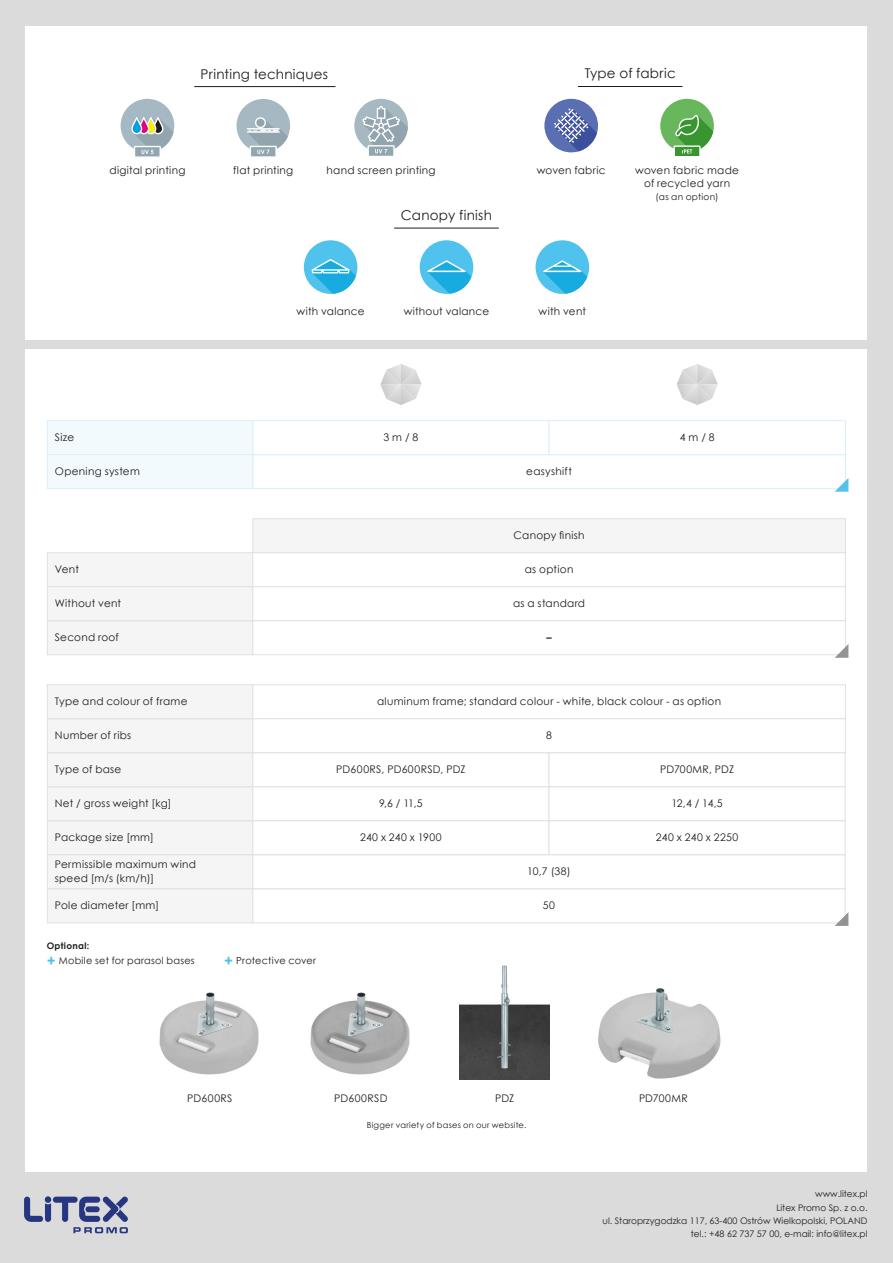
<style>
.page{position:relative;width:893px;height:1263px;background:#fff}
.page>*{position:absolute;margin:0;border:0;box-sizing:border-box;transform-origin:0 0}
.t1{font:13.5px "Century Gothic";letter-spacing:.02em;color:#1d1d1b}
.t2{font:10.5px/13.5px "Century Gothic";letter-spacing:.025em;color:#1d1d1b}
.t3{font:10.5px "Century Gothic";letter-spacing:.045em;color:#1d1d1b}
.t4{font:9.75px "Century Gothic";letter-spacing:.025em;color:#1d1d1b}
.t5{font:9px/13.4px "Century Gothic";color:#1d1d1b;text-align:right}
.t6{font:9px "Century Gothic";letter-spacing:.035em;color:#1d1d1b}
.t7{font:700 9px "Century Gothic";letter-spacing:.035em;color:#1d1d1b}
.t8{font:8.25px "Century Gothic";letter-spacing:.03em;color:#1d1d1b}
.s1{font-weight:700;font-size:15px;color:#4ac0ed}
</style>
<div class="page">
<div style="left:0;top:0;width:24px;height:1263px;background:#dbdbdb"></div>
<div style="left:867px;top:0;width:26px;height:1263px;background:#dbdbdb"></div>
<div style="left:0;top:1172px;width:893px;height:91px;background:#dbdbdb"></div>
<div style="left:0;top:0;width:893px;height:26px;background:#dbdbdb"></div>
<svg style="left:24px;top:1196px;width:104px;height:37px"></svg>
<div style="left:47px;top:620px;width:206px;height:35px;background:#f5f5f5;border:1px solid #e2e1e1"></div>
<div style="left:47px;top:420px;width:206px;height:35px;background:#f3fafe;border:1px solid #dbeff9"></div>
<div style="left:47px;top:454px;width:206px;height:35px;background:#f3fafe;border:1px solid #dbeff9"></div>
<div style="left:0;top:340px;width:893px;height:9px;background:#dbdbdb"></div>
<div style="left:47px;top:552px;width:206px;height:35px;background:#f5f5f5;border:1px solid #e2e1e1"></div>
<div style="left:252px;top:518px;width:594px;height:35px;background:#f5f5f5;border:1px solid #e2e1e1"></div>
<div style="left:47px;top:586px;width:206px;height:35px;background:#f5f5f5;border:1px solid #e2e1e1"></div>
<div style="left:47px;top:718px;width:206px;height:35px;background:#f5f5f5;border:1px solid #e2e1e1"></div>
<div style="left:47px;top:684px;width:206px;height:35px;background:#f5f5f5;border:1px solid #e2e1e1"></div>
<div style="left:252px;top:684px;width:594px;height:35px;background:#fff;border:1px solid #e2e1e1"></div>
<div style="left:252px;top:718px;width:594px;height:35px;background:#fff;border:1px solid #e2e1e1"></div>
<div style="left:47px;top:786px;width:206px;height:35px;background:#f5f5f5;border:1px solid #e2e1e1"></div>
<div style="left:47px;top:752px;width:206px;height:35px;background:#f5f5f5;border:1px solid #e2e1e1"></div>
<svg style="left:237px;top:99px;width:53px;height:58px"></svg>
<svg style="left:121px;top:99px;width:53px;height:58px"></svg>
<svg style="left:354px;top:99px;width:54px;height:57px"></svg>
<div style="left:47px;top:820px;width:206px;height:35px;background:#f5f5f5;border:1px solid #e2e1e1"></div>
<svg style="left:420px;top:240px;width:53px;height:54px"></svg>
<svg style="left:304px;top:240px;width:53px;height:54px"></svg>
<svg style="left:536px;top:240px;width:53px;height:54px"></svg>
<div style="left:47px;top:854px;width:206px;height:35px;background:#f5f5f5;border:1px solid #e2e1e1"></div>
<div style="left:47px;top:888px;width:206px;height:35px;background:#f5f5f5;border:1px solid #e2e1e1"></div>
<svg style="left:252px;top:752px;width:596px;height:174px"></svg>
<svg style="left:677px;top:364px;width:41px;height:41px"></svg>
<svg style="left:380px;top:364px;width:42px;height:41px"></svg>
<svg style="left:252px;top:420px;width:596px;height:72px"></svg>
<svg style="left:252px;top:552px;width:596px;height:106px"></svg>
<svg style="left:544px;top:99px;width:54px;height:53px"></svg>
<svg style="left:660px;top:99px;width:54px;height:57px"></svg>
<img style="left:459px;top:965px;width:91px;height:114px">
<img style="left:598px;top:988px;width:123px;height:91px">
<img style="left:159px;top:992px;width:100px;height:83px">
<img style="left:310px;top:992px;width:100px;height:83px">
<hr style="left:194px;top:86px;width:141px;height:1px;background:#1d1d1b">
<hr style="left:394px;top:228px;width:105px;height:1px;background:#1d1d1b">
<hr style="left:578px;top:86px;width:104px;height:1px;background:#1d1d1b">
<p class="t1" style="left:201px;top:64px;width:129px">Printing techniques</p>
<p class="t1" style="left:585px;top:64px;width:92px">Type of fabric</p>
<p class="t2" style="left:109px;top:163px;width:77px">digital printing</p>
<p class="t2" style="left:233px;top:163px;width:62px">flat printing</p>
<p class="t2" style="left:327px;top:163px;width:111px">hand screen printing</p>
<p class="t2" style="left:537px;top:163px;width:70px">woven fabric</p>
<p class="t1" style="left:401px;top:206px;width:93px">Canopy finish</p>
<p class="t2" style="left:635px;top:163px;width:105px;text-align:center">woven fabric made of recycled yarn</p>
<p class="t6" style="left:656px;top:190px;width:64px">(as an option)</p>
<p class="t2" style="left:297px;top:305px;width:70px">with valance</p>
<p class="t2" style="left:404px;top:305px;width:87px">without valance</p>
<p class="t2" style="left:539px;top:305px;width:49px">with vent</p>
<p class="t2" style="left:55px;top:430px;width:21px">Size</p>
<p class="t2" style="left:55px;top:464px;width:87px">Opening system</p>
<p class="t2" style="left:384px;top:430px;width:36px">3 m / 8</p>
<p class="t2" style="left:680px;top:430px;width:36px">4 m / 8</p>
<p class="t2" style="left:526px;top:464px;width:47px">easyshift</p>
<p class="t2" style="left:514px;top:528px;width:73px">Canopy finish</p>
<p class="t2" style="left:55px;top:562px;width:26px">Vent</p>
<p class="t2" style="left:55px;top:596px;width:68px">Without vent</p>
<p class="t2" style="left:55px;top:630px;width:65px">Second roof</p>
<p class="t2" style="left:525px;top:562px;width:50px">as option</p>
<p class="t2" style="left:513px;top:596px;width:74px">as a standard</p>
<p class="t2" style="left:546px;top:630px;width:7px">–</p>
<p class="t2" style="left:55px;top:694px;width:134px">Type and colour of frame</p>
<p class="t2" style="left:377px;top:694px;width:346px">aluminum frame; standard colour - white, black colour - as option</p>
<p class="t2" style="left:55px;top:728px;width:78px">Number of ribs</p>
<p class="t2" style="left:546px;top:728px;width:7px">8</p>
<p class="t2" style="left:55px;top:762px;width:68px">Type of base</p>
<p class="t2" style="left:55px;top:796px;width:118px">Net / gross weight [kg]</p>
<p class="t2" style="left:55px;top:830px;width:100px">Package size [mm]</p>
<p class="t2" style="left:55px;top:857px;width:143px">Permissible maximum wind speed [m/s (km/h)]</p>
<p class="t2" style="left:55px;top:898px;width:106px">Pole diameter [mm]</p>
<p class="t2" style="left:336px;top:762px;width:131px">PD600RS, PD600RSD, PDZ</p>
<p class="t2" style="left:660px;top:762px;width:75px">PD700MR, PDZ</p>
<p class="t2" style="left:379px;top:796px;width:45px">9,6 / 11,5</p>
<p class="t2" style="left:360px;top:830px;width:83px">240 x 240 x 1900</p>
<p class="t3" style="left:656px;top:830px;width:84px">240 x 240 x 2250</p>
<p class="t2" style="left:671px;top:796px;width:53px">12,4 / 14,5</p>
<p class="t2" style="left:527px;top:864px;width:45px">10,7 (38)</p>
<p class="t2" style="left:543px;top:898px;width:14px">50</p>
<p class="t7" style="left:47px;top:939px;width:44px">Optional:</p>
<p class="t4" style="left:47px;top:954px;width:149px"><span class="s1">+</span> Mobile set for parasol bases</p>
<p class="t4" style="left:224px;top:954px;width:93px"><span class="s1">+</span> Protective cover</p>
<p class="t2" style="left:187px;top:1091px;width:47px">PD600RS</p>
<p class="t2" style="left:334px;top:1091px;width:55px">PD600RSD</p>
<p class="t2" style="left:495px;top:1091px;width:21px">PDZ</p>
<p class="t2" style="left:639px;top:1091px;width:50px">PD700MR</p>
<p class="t8" style="left:367px;top:1119px;width:161px">Bigger variety of bases on our website.</p>
<p class="t5" style="left:603px;top:1187px;width:266px">www.litex.pl<br>Litex Promo Sp. z o.o.<br>ul. Staroprzygodzka 117, 63-400 Ostrów Wielkopolski, POLAND tel.: +48 62 737 57 00, e-mail: info@litex.pl</p>
</div>
